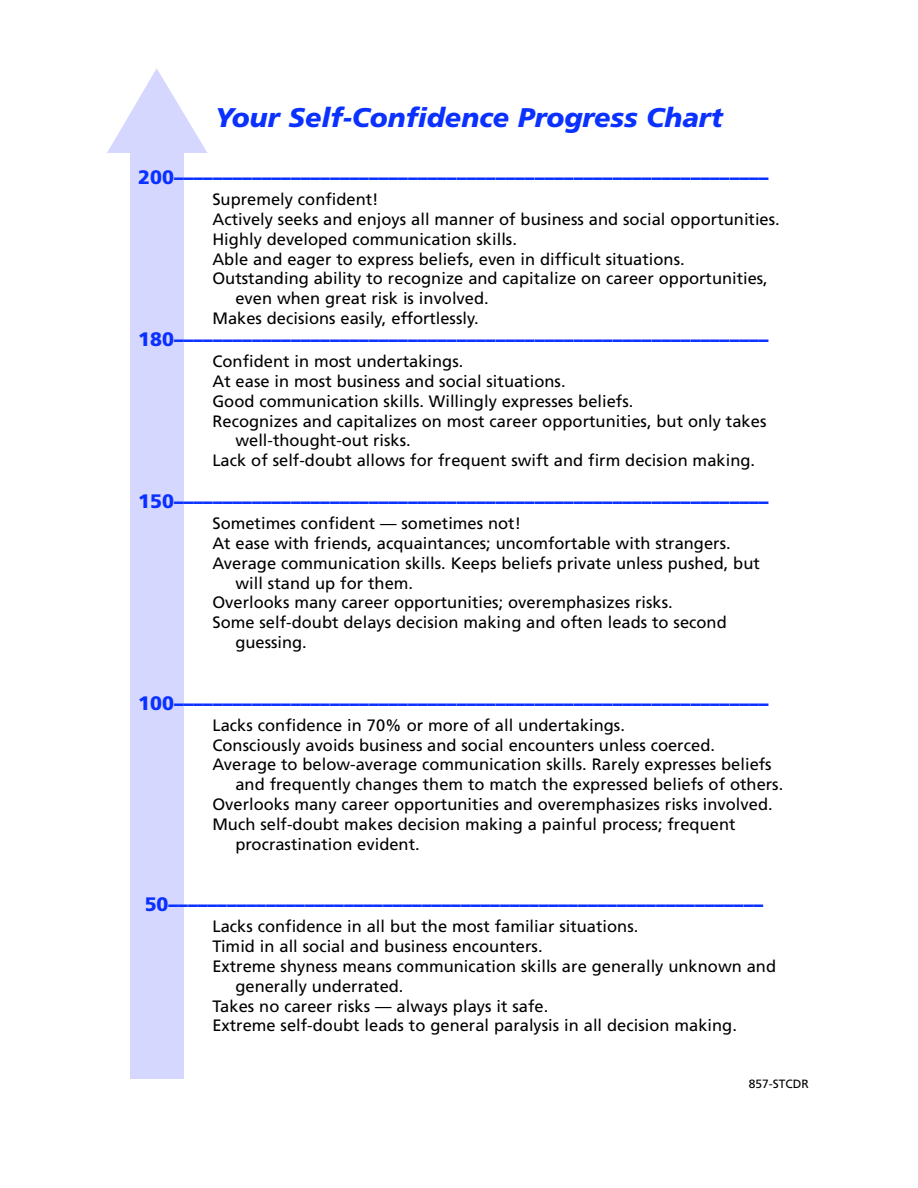
<style>
.page{position:relative;width:918px;height:1188px;background:#fff}
.page>*{position:absolute;margin:0;border:0;box-sizing:border-box;transform-origin:0 0}
.t1{font:italic 900 27px "Frutiger";color:#0a31ff}
.t2{font:900 19.5px "Frutiger";color:#0a31ff}
.t3{font:16.5px "Frutiger";color:#000}
.t4{font:12px "Frutiger";color:#000}
</style>
<div class="page">
<div style="left:130px;top:153px;width:54px;height:926px;background:#d6d7ff"></div>
<svg style="left:107px;top:68px;width:100px;height:85px"></svg>
<h1 class="t1" style="left:215px;top:107px;width:509px">Your Self-Confidence Progress Chart</h1>
<p class="t2" style="left:138px;top:169px;width:632px">200–––––––––––––––––––––––––––––––––––––––––––––––––––––––––––––</p>
<p class="t3" style="left:212px;top:193px;width:168px">Supremely confident!</p>
<p class="t3" style="left:212px;top:213px;width:569px">Actively seeks and enjoys all manner of business and social opportunities.</p>
<p class="t3" style="left:212px;top:232px;width:306px">Highly developed communication skills.</p>
<p class="t3" style="left:212px;top:252px;width:474px">Able and eager to express beliefs, even in difficult situations.</p>
<p class="t3" style="left:212px;top:272px;width:557px">Outstanding ability to recognize and capitalize on career opportunities,</p>
<p class="t3" style="left:235px;top:292px;width:255px">even when great risk is involved.</p>
<p class="t3" style="left:212px;top:312px;width:268px">Makes decisions easily, effortlessly.</p>
<p class="t2" style="left:138px;top:331px;width:632px">180–––––––––––––––––––––––––––––––––––––––––––––––––––––––––––––</p>
<p class="t3" style="left:212px;top:355px;width:252px">Confident in most undertakings.</p>
<p class="t3" style="left:212px;top:375px;width:355px">At ease in most business and social situations.</p>
<p class="t3" style="left:212px;top:394px;width:422px">Good communication skills. Willingly expresses beliefs.</p>
<p class="t3" style="left:212px;top:414px;width:556px">Recognizes and capitalizes on most career opportunities, but only takes</p>
<p class="t3" style="left:235px;top:434px;width:177px">well-thought-out risks.</p>
<p class="t3" style="left:212px;top:454px;width:544px">Lack of self-doubt allows for frequent swift and firm decision making.</p>
<p class="t2" style="left:138px;top:493px;width:632px">150–––––––––––––––––––––––––––––––––––––––––––––––––––––––––––––</p>
<p class="t3" style="left:212px;top:517px;width:310px">Sometimes confident — sometimes not!</p>
<p class="t3" style="left:212px;top:537px;width:520px">At ease with friends, acquaintances; uncomfortable with strangers.</p>
<p class="t3" style="left:212px;top:556px;width:549px">Average communication skills. Keeps beliefs private unless pushed, but</p>
<p class="t3" style="left:235px;top:576px;width:179px">will stand up for them.</p>
<p class="t3" style="left:212px;top:596px;width:462px">Overlooks many career opportunities; overemphasizes risks.</p>
<p class="t3" style="left:212px;top:616px;width:516px">Some self-doubt delays decision making and often leads to second</p>
<p class="t3" style="left:235px;top:636px;width:73px">guessing.</p>
<p class="t2" style="left:138px;top:695px;width:632px">100–––––––––––––––––––––––––––––––––––––––––––––––––––––––––––––</p>
<p class="t3" style="left:212px;top:718px;width:414px">Lacks confidence in 70% or more of all undertakings.</p>
<p class="t3" style="left:212px;top:738px;width:504px">Consciously avoids business and social encounters unless coerced.</p>
<p class="t3" style="left:212px;top:758px;width:561px">Average to below-average communication skills. Rarely expresses beliefs</p>
<p class="t3" style="left:235px;top:778px;width:549px">and frequently changes them to match the expressed beliefs of others.</p>
<p class="t3" style="left:212px;top:798px;width:562px">Overlooks many career opportunities and overemphasizes risks involved.</p>
<p class="t3" style="left:212px;top:817px;width:525px">Much self-doubt makes decision making a painful process; frequent</p>
<p class="t3" style="left:235px;top:837px;width:186px">procrastination evident.</p>
<p class="t2" style="left:145px;top:897px;width:620px">50–––––––––––––––––––––––––––––––––––––––––––––––––––––––––––––</p>
<p class="t3" style="left:212px;top:920px;width:428px">Lacks confidence in all but the most familiar situations.</p>
<p class="t3" style="left:212px;top:940px;width:332px">Timid in all social and business encounters.</p>
<p class="t3" style="left:212px;top:960px;width:565px">Extreme shyness means communication skills are generally unknown and</p>
<p class="t3" style="left:235px;top:979px;width:170px">generally underrated.</p>
<p class="t3" style="left:212px;top:999px;width:337px">Takes no career risks — always plays it safe.</p>
<p class="t3" style="left:212px;top:1019px;width:526px">Extreme self-doubt leads to general paralysis in all decision making.</p>
<p class="t4" style="left:749px;top:1079px;width:61px">857-STCDR</p>
</div>
